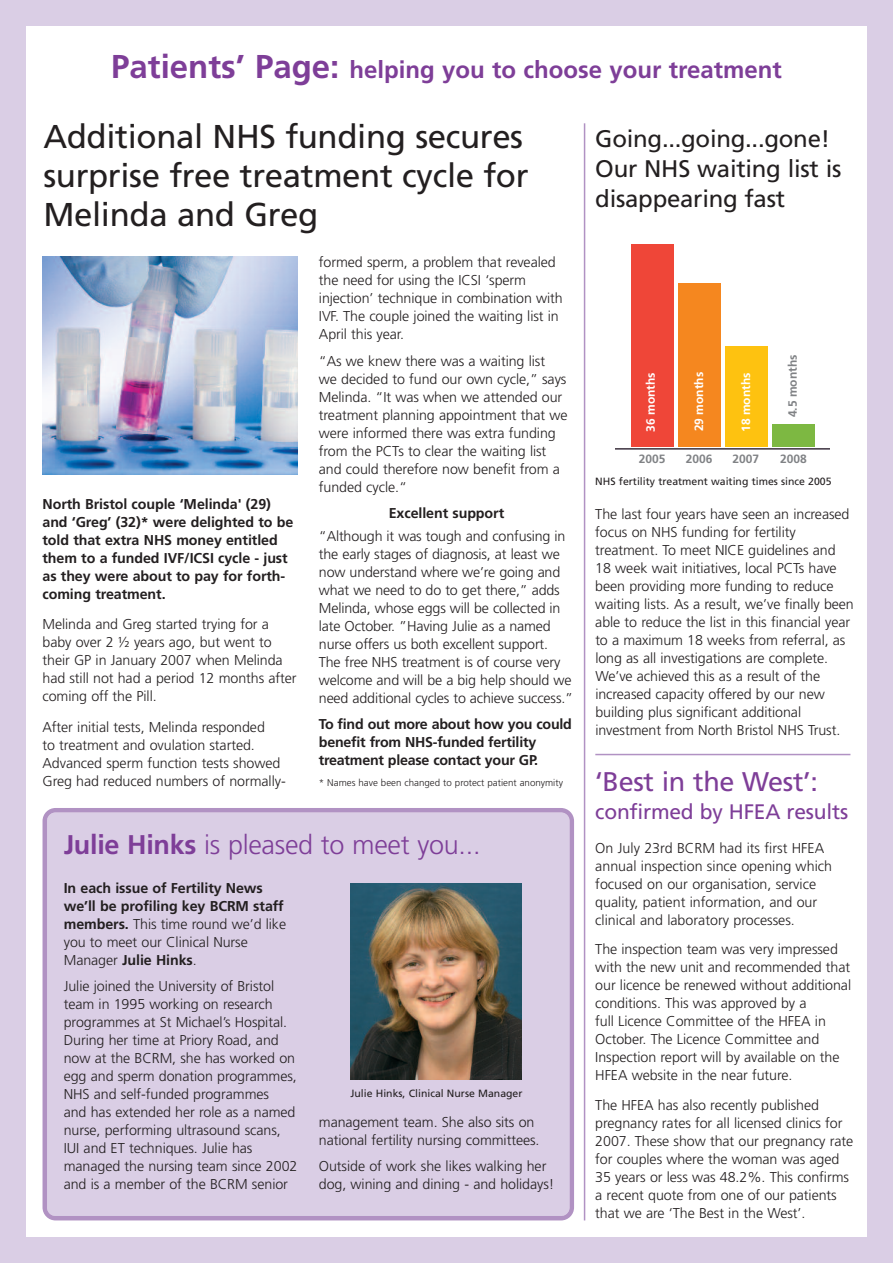
<style>
.page{position:relative;width:893px;height:1263px;background:#fff}
.page>*{position:absolute;margin:0;border:0;box-sizing:border-box;transform-origin:0 0}
.t1{font:33px/39px "Frutiger";letter-spacing:-.01em;color:#231f20}
.t2{font:300 27px "Frutiger";letter-spacing:-.01em;color:#7e3e98}
.t3{font:27px "Frutiger";letter-spacing:-.01em;color:#7e3e98}
.t4{font:24px/30px "Frutiger";letter-spacing:-.01em;color:#231f20}
.t5{font:700 24px "Frutiger";color:#7e3e98}
.t6{font:21px "Frutiger";letter-spacing:-.01em;color:#7e3e98}
.t7{font:300 14.25px/18px "Frutiger";letter-spacing:-.005em;color:#231f20}
.t8{font:700 14.25px/18px "Frutiger";letter-spacing:-.005em;color:#231f20}
.t9{font:700 12px "Frutiger";color:#808285}
.t10{font:700 12px "Frutiger";color:#fff}
.t11{font:10.5px "Frutiger";color:#231f20}
.t12{font:300 9.75px "Frutiger";color:#231f20}
.s1{font-size:33px}
.s2{font-weight:700}
.s3{font-weight:300}
</style>
<div class="page">
<img style="left:43px;top:257px;width:255px;height:218px">
<hr style="left:584px;top:123px;width:1px;height:1097px;background:#b192c3">
<hr style="left:595px;top:754px;width:255px;height:1px;background:#b192c3">
<hr style="left:615px;top:448px;width:214px;height:1px;background:#231f20">
<div style="left:772px;top:424px;width:42px;height:23px;background:#7db842"></div>
<div style="left:725px;top:347px;width:42px;height:100px;background:#fec210"></div>
<div style="left:678px;top:283px;width:42px;height:164px;background:#f5871f"></div>
<div style="left:631px;top:244px;width:43px;height:203px;background:#ef4638"></div>
<div style="left:0;top:0;width:893px;height:26px;background:#dacee5"></div>
<div style="left:0;top:0;width:26px;height:1263px;background:#dacee5"></div>
<div style="left:867px;top:0;width:26px;height:1263px;background:#dacee5"></div>
<div style="left:0;top:1237px;width:893px;height:26px;background:#dacee5"></div>
<div style="left:43px;top:808px;width:531px;height:412px;background:#dacee5"></div>
<img style="left:350px;top:883px;width:172px;height:196px">
<h3 class="t5" style="left:111px;top:60px;width:672px"><span class="s1">Patients’ Page:</span> helping you to choose your treatment</h3>
<h1 class="t1" style="left:43px;top:120px;width:487px">Additional NHS funding secures surprise free treatment cycle for<br>Melinda and Greg</h1>
<h3 class="t4" style="left:595px;top:126px;width:248px">Going...going...gone!<br>Our NHS waiting list is disappearing fast</h3>
<p class="t8" style="left:43px;top:496px;width:252px">North Bristol couple ‘Melinda' (29) and ‘Greg’ (32)* were delighted to be told that extra NHS money entitled them to a funded IVF/ICSI cycle - just as they were about to pay for forth&shy;coming treatment.</p>
<p class="t7" style="left:43px;top:616px;width:256px">Melinda and Greg started trying for a baby over 2 ½ years ago, but went to their GP in January 2007 when Melinda had still not had a period 12 months after coming off the Pill.</p>
<p class="t7" style="left:43px;top:719px;width:245px">After initial tests, Melinda responded<br>to treatment and ovulation started.<br>Advanced sperm function tests showed Greg had reduced numbers of normally-</p>
<p class="t7" style="left:319px;top:255px;width:245px">formed sperm, a problem that revealed the need for using the ICSI ‘sperm injection’ technique in combination with IVF. The couple joined the waiting list in April this year.</p>
<p class="t7" style="left:319px;top:353px;width:250px">“As we knew there was a waiting list<br>we decided to fund our own cycle,” says Melinda. “It was when we attended our treatment planning appointment that we were informed there was extra funding from the PCTs to clear the waiting list and could therefore now benefit from a funded cycle.“</p>
<p class="t8" style="left:389px;top:506px;width:117px">Excellent support</p>
<p class="t7" style="left:319px;top:528px;width:256px">“Although it was tough and confusing in the early stages of diagnosis, at least we now understand where we’re going and what we need to do to get there,” adds Melinda, whose eggs will be collected in late October. ”Having Julie as a named nurse offers us both excellent support.<br>The free NHS treatment is of course very welcome and will be a big help should we need additional cycles to achieve success.”</p>
<p class="t8" style="left:319px;top:716px;width:255px">To find out more about how you could benefit from NHS-funded fertility treatment please contact your GP.</p>
<p class="t12" style="left:319px;top:778px;width:246px">* Names have been changed to protect patient anonymity</p>
<h2 class="t2" style="left:64px;top:834px;width:418px"><span class="s2">Julie Hinks</span> is pleased to meet you...</h2>
<p class="t8" style="left:64px;top:880px;width:224px">In each issue of Fertility News we’ll be profiling key BCRM staff members. <span class="s3">This time round we’d like you to meet our Clinical Nurse<br>Manager</span> Julie Hinks<span class="s3">.</span></p>
<p class="t7" style="left:64px;top:978px;width:235px">Julie joined the University of Bristol team in 1995 working on research programmes at St Michael’s Hospital.<br>During her time at Priory Road, and now at the BCRM, she has worked on egg and sperm donation programmes, NHS and self-funded programmes<br>and has extended her role as a named nurse, performing ultrasound scans, IUI and ET techniques. Julie has managed the nursing team since 2002 and is a member of the BCRM senior</p>
<p class="t11" style="left:350px;top:1089px;width:174px">Julie Hinks, Clinical Nurse Manager</p>
<p class="t7" style="left:319px;top:1114px;width:222px">management team. She also sits on national fertility nursing committees.</p>
<p class="t7" style="left:319px;top:1158px;width:237px">Outside of work she likes walking her dog, wining and dining - and holidays!</p>
<p class="t10" style="left:646px;top:432px;width:61px;rotate:-90deg">36 months</p>
<p class="t10" style="left:694px;top:431px;width:61px;rotate:-90deg">29 months</p>
<p class="t10" style="left:741px;top:432px;width:61px;rotate:-90deg">18 months</p>
<p class="t9" style="left:788px;top:417px;width:64px;rotate:-90deg">4.5 months</p>
<p class="t9" style="left:639px;top:454px;width:28px">2005</p>
<p class="t9" style="left:686px;top:453px;width:28px">2006</p>
<p class="t9" style="left:733px;top:453px;width:28px">2007</p>
<p class="t9" style="left:780px;top:453px;width:28px">2008</p>
<p class="t11" style="left:595px;top:477px;width:238px">NHS fertility treatment waiting times since 2005</p>
<p class="t7" style="left:595px;top:506px;width:260px">The last four years have seen an increased focus on NHS funding for fertility treatment. To meet NICE guidelines and 18 week wait initiatives, local PCTs have been providing more funding to reduce waiting lists. As a result, we’ve finally been able to reduce the list in this financial year to a maximum 18 weeks from referral, as long as all investigations are complete.<br>We’ve achieved this as a result of the increased capacity offered by our new building plus significant additional investment from North Bristol NHS Trust.</p>
<h2 class="t3" style="left:595px;top:771px;width:224px">‘Best in the West’:</h2>
<h3 class="t6" style="left:595px;top:803px;width:254px">confirmed by HFEA results</h3>
<p class="t7" style="left:595px;top:840px;width:238px">On July 23rd BCRM had its first HFEA annual inspection since opening which focused on our organisation, service quality, patient information, and our clinical and laboratory processes.</p>
<p class="t7" style="left:595px;top:941px;width:257px">The inspection team was very impressed with the new unit and recommended that our licence be renewed without additional conditions. This was approved by a<br>full Licence Committee of the HFEA in October. The Licence Committee and Inspection report will by available on the HFEA website in the near future.</p>
<p class="t7" style="left:595px;top:1097px;width:259px">The HFEA has also recently published pregnancy rates for all licensed clinics for 2007. These show that our pregnancy rate for couples where the woman was aged 35 years or less was 48.2%. This confirms a recent quote from one of our patients that we are ‘The Best in the West’.</p>
</div>
